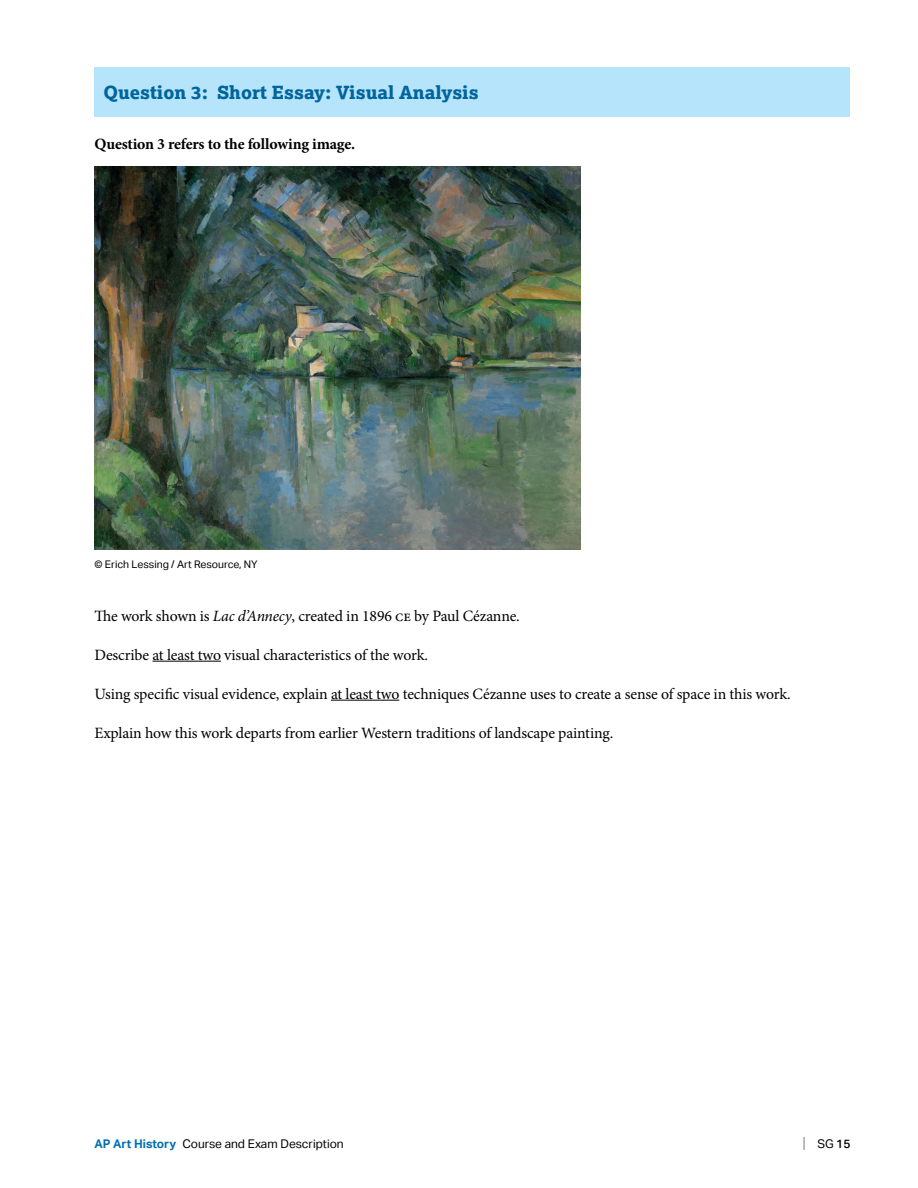
<style>
.page{position:relative;width:918px;height:1188px;background:#fff}
.page>*{position:absolute;margin:0;border:0;box-sizing:border-box;transform-origin:0 0}
.t1{font:800 18px "Lexia";color:#00649d}
.t2{font:15.75px "Minion Pro";letter-spacing:-.015em;color:#000}
.t3{font:700 15.75px "Minion Pro";letter-spacing:-.01em;color:#000}
.t4{font:12px "Aktiv Grotesk";color:#000}
.t5{font:10.5px "Aktiv Grotesk";color:#000}
.s1{font-style:italic}
.s2{font-weight:700;color:#006eb0}
.s3{font-size:15px;color:#808285}
.s4{font-weight:500}
</style>
<div class="page">
<hr style="left:153px;top:661px;width:68px;height:1px;background:#000">
<hr style="left:331px;top:700px;width:68px;height:1px;background:#000">
<div style="left:94px;top:68px;width:756px;height:49px;background:#b6e4fa"></div>
<img style="left:94px;top:166px;width:487px;height:383px">
<p class="t1" style="left:104px;top:81px;width:377px">Question 3: Short Essay: Visual Analysis</p>
<p class="t3" style="left:94px;top:133px;width:262px">Question 3 refers to the following image.</p>
<p class="t5" style="left:94px;top:558px;width:165px">© Erich Lessing / Art Resource, NY</p>
<p class="t2" style="left:94px;top:605px;width:427px">The work shown is <span class="s1">Lac d’Annecy</span>, created in 1896 ce by Paul Cézanne.</p>
<p class="t2" style="left:94px;top:644px;width:335px">Describe at least two visual characteristics of the work.</p>
<p class="t2" style="left:94px;top:683px;width:698px">Using specific visual evidence, explain at least two techniques Cézanne uses to create a sense of space in this work.</p>
<p class="t2" style="left:94px;top:722px;width:520px">Explain how this work departs from earlier Western traditions of landscape painting.</p>
<p class="t4" style="left:94px;top:1136px;width:251px"><span class="s2">AP Art History</span> Course and Exam Description</p>
<p class="t4" style="left:803px;top:1136px;width:49px"><span class="s3">|</span> SG <span class="s4">15</span></p>
</div>
